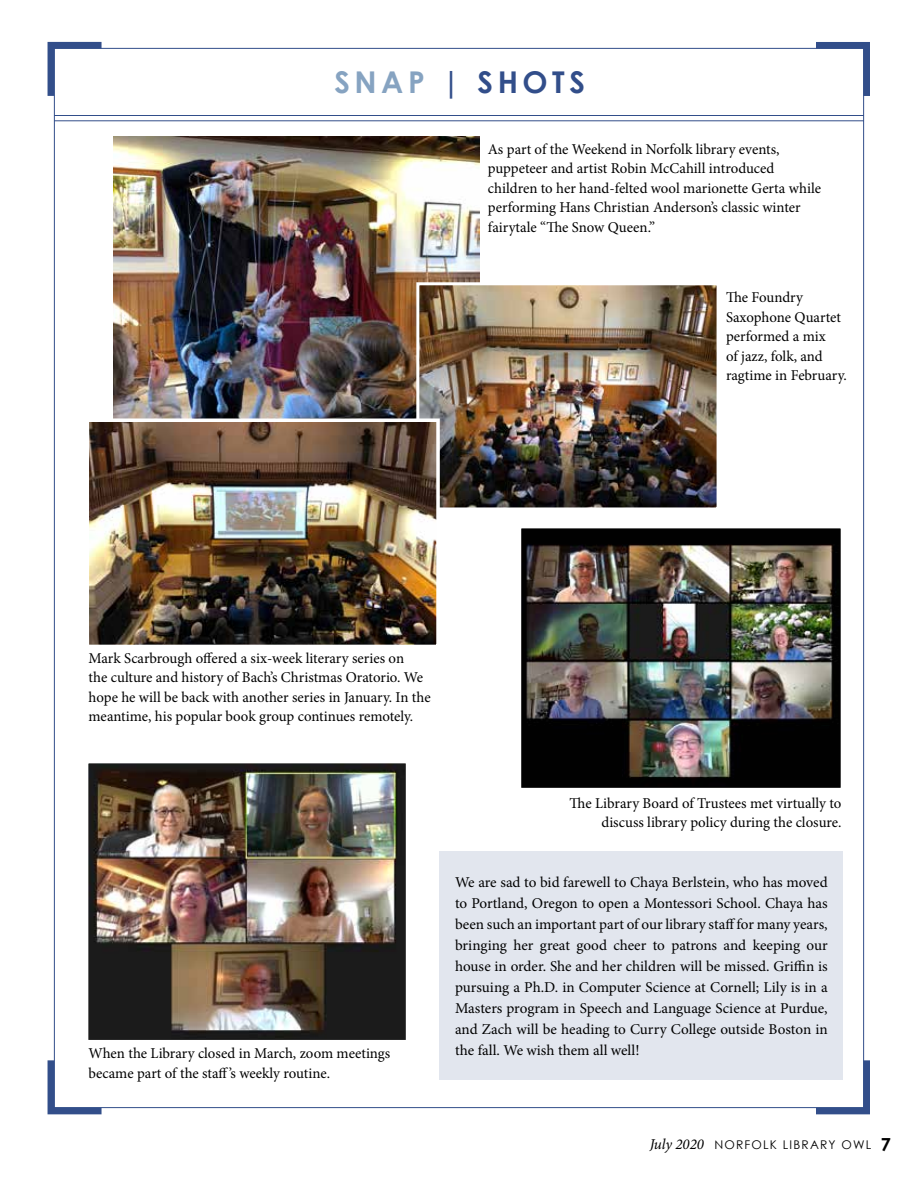
<style>
.page{position:relative;width:918px;height:1188px;background:#fff}
.page>*{position:absolute;margin:0;border:0;box-sizing:border-box;transform-origin:0 0}
.t1{font:700 30px "Century Gothic";letter-spacing:.15em;color:#324e8a}
.t2{font:15px/19.5px "Minion Pro";color:#000}
.t3{font:12px "Century Gothic";letter-spacing:.1em;color:#000}
.s1{color:#86a3c1}
.s2{font-family:"Minion Pro";font-style:italic;font-size:15px}
.s3{font-weight:700;font-size:18px}
</style>
<div class="page">
<svg style="left:47px;top:41px;width:61px;height:62px"></svg>
<svg style="left:47px;top:1054px;width:61px;height:61px"></svg>
<svg style="left:809px;top:42px;width:61px;height:61px"></svg>
<svg style="left:809px;top:1054px;width:61px;height:61px"></svg>
<hr style="left:54px;top:115px;width:810px;height:1px;background:#324e8a">
<hr style="left:54px;top:120px;width:810px;height:1px;background:#324e8a">
<img style="left:522px;top:529px;width:318px;height:258px">
<div style="left:519px;top:526px;width:324px;height:264px;border:2px solid #fff"></div>
<img style="left:113px;top:137px;width:366px;height:281px">
<img style="left:420px;top:286px;width:296px;height:220px">
<div style="left:416px;top:282px;width:304px;height:228px;border:3px solid #fff"></div>
<img style="left:91px;top:423px;width:344px;height:220px">
<div style="left:86px;top:418px;width:354px;height:230px;border:4px solid #fff"></div>
<img style="left:90px;top:765px;width:315px;height:274px">
<div style="left:86px;top:761px;width:323px;height:282px;border:3px solid #fff"></div>
<div style="left:440px;top:851px;width:403px;height:228px;background:#e2e6ee"></div>
<h1 class="t1" style="left:335px;top:59px;width:252px"><span class="s1">SNAP</span> | SHOTS</h1>
<p class="t2" style="left:488px;top:139px;width:335px">As part of the Weekend in Norfolk library events, puppeteer and artist Robin McCahill introduced children to her hand-felted wool marionette Gerta while performing Hans Christian Anderson’s classic winter fairytale “The Snow Queen.”</p>
<p class="t2" style="left:726px;top:288px;width:122px">The Foundry<br>Saxophone Quartet performed a mix<br>of jazz, folk, and ragtime in February.</p>
<p class="t2" style="left:89px;top:648px;width:344px">Mark Scarbrough offered a six-week literary series on<br>the culture and history of Bach’s Christmas Oratorio. We hope he will be back with another series in January. In the meantime, his popular book group continues remotely.</p>
<p class="t2" style="left:89px;top:1044px;width:303px">When the Library closed in March, zoom meetings became part of the staff’s weekly routine.</p>
<p class="t2" style="left:570px;top:793px;width:273px;text-align:right">The Library Board of Trustees met virtually to discuss library policy during the closure.</p>
<p class="t2" style="left:455px;top:871px;width:374px;line-height:21px;text-align:justify">We are sad to bid farewell to Chaya Berlstein, who has moved to Portland, Oregon to open a Montessori School. Chaya has been such an important part of our library staff for many years, bringing her great good cheer to patrons and keeping our house in order. She and her children will be missed. Griffin is pursuing a Ph.D. in Computer Science at Cornell; Lily is in a Masters program in Speech and Language Science at Purdue, and Zach will be heading to Curry College outside Boston in the fall. We wish them all well!</p>
<p class="t3" style="left:650px;top:1137px;width:243px"><span class="s2">July 2020</span> NORFOLK LIBRARY OWL <span class="s3">7</span></p>
</div>
